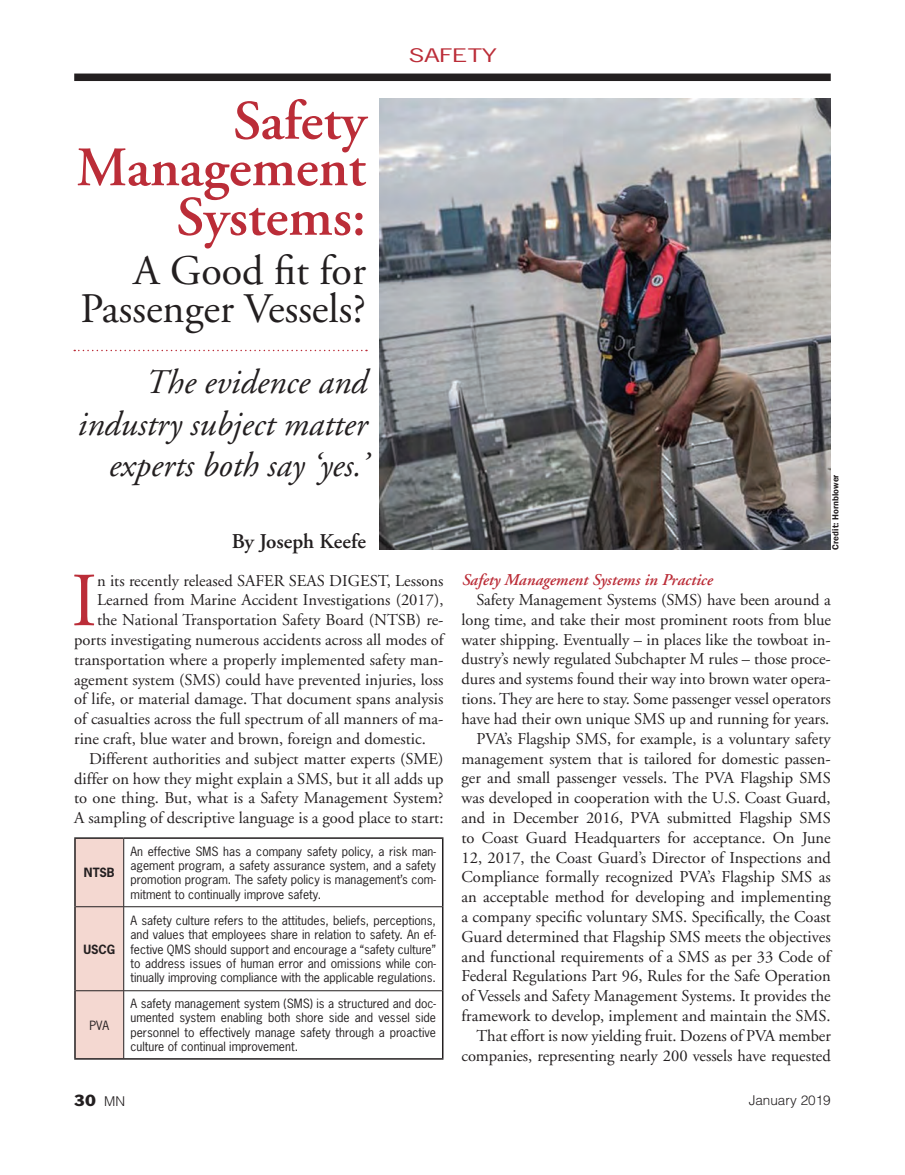
<style>
.page{position:relative;width:905px;height:1175px;background:#fff}
.page>*{position:absolute;margin:0;border:0;box-sizing:border-box;transform-origin:0 0}
.t1{font:76.2px "Adobe Garamond";color:#bb2d38}
.t2{font:600 55.5px/48px "Adobe Garamond";color:#bb2d38;text-align:right}
.t3{font:42px/37.5px "Adobe Garamond";color:#231f20;text-align:right}
.t4{font:italic 34.5px/41.4px "Adobe Garamond";color:#231f20;text-align:right}
.t5{font:600 21px "Adobe Garamond";color:#231f20}
.t6{font:17.55px "News Gothic";color:#bb2d38;scale:1.54 1}
.t7{font:16.5px "Adobe Garamond";color:#231f20}
.t8{font:italic 600 16.5px "Adobe Garamond";color:#bb2d38}
.t9{font:15px "Franklin Gothic";color:#231f20}
.t10{font:300 13.5px "Helvetica";color:#231f20}
.t11{font:12px/14.4px "News Gothic";color:#231f20;text-align:justify}
.t12{font:700 12px "News Gothic";color:#231f20}
.t13{font:600 9px "Franklin Gothic";letter-spacing:.01em;color:#231f20}
.s1{font-family:"Helvetica";font-weight:300;font-size:13.5px}
</style>
<div class="page">
<div style="left:74px;top:74px;width:756px;height:7px;background:#231f20"></div>
<img style="left:379px;top:98px;width:451px;height:451px">
<svg style="left:74px;top:350px;width:293px;height:1px"></svg>
<div style="left:75px;top:838px;width:49px;height:220px;background:#f4d8d1"></div>
<hr style="left:123px;top:839px;width:1px;height:67px;background:#231f20">
<hr style="left:76px;top:906px;width:366px;height:1px;background:#231f20">
<hr style="left:123px;top:907px;width:1px;height:83px;background:#231f20">
<hr style="left:76px;top:990px;width:366px;height:1px;background:#231f20">
<hr style="left:123px;top:991px;width:1px;height:67px;background:#231f20">
<hr style="left:74px;top:837px;width:50px;height:1px;background:#231f20">
<hr style="left:74px;top:839px;width:2px;height:67px;background:#231f20">
<hr style="left:124px;top:837px;width:319px;height:1px;background:#231f20">
<hr style="left:442px;top:839px;width:1px;height:67px;background:#231f20">
<hr style="left:74px;top:906px;width:2px;height:84px;background:#231f20">
<hr style="left:442px;top:906px;width:1px;height:84px;background:#231f20">
<hr style="left:74px;top:990px;width:2px;height:68px;background:#231f20">
<hr style="left:442px;top:990px;width:1px;height:68px;background:#231f20">
<hr style="left:74px;top:1058px;width:369px;height:1px;background:#231f20">
<p class="t2" style="left:76px;top:102px;width:291px">Safety<br>Management<br>Systems:</p>
<p class="t3" style="left:81px;top:256px;width:287px">A Good fit for<br>Passenger Vessels?</p>
<p class="t4" style="left:76px;top:365px;width:291px">The evidence and industry subject matter experts both say ‘yes.’</p>
<p class="t5" style="left:232px;top:533px;width:136px">By Joseph Keefe</p>
<p class="t6" style="left:408px;top:48px;width:59px">SAFETY</p>
<p class="t13" style="left:830px;top:549px;width:77px;rotate:-90deg">Credit: Hornblower</p>
<p class="t1" style="left:71px;top:570px;width:27px">I</p>
<p class="t7" style="left:97px;top:573px;width:348px">n its recently released SAFER SEAS DIGEST, Lessons</p>
<p class="t7" style="left:97px;top:593px;width:348px">Learned from Marine Accident Investigations (2017),</p>
<p class="t7" style="left:97px;top:613px;width:348px">the National Transportation Safety Board (NTSB) re-</p>
<p class="t7" style="left:74px;top:633px;width:371px">ports investigating numerous accidents across all modes of</p>
<p class="t7" style="left:74px;top:653px;width:371px">transportation where a properly implemented safety man-</p>
<p class="t7" style="left:74px;top:672px;width:371px">agement system (SMS) could have prevented injuries, loss</p>
<p class="t7" style="left:74px;top:692px;width:371px">of life, or material damage. That document spans analysis</p>
<p class="t7" style="left:74px;top:712px;width:371px">of casualties across the full spectrum of all manners of ma-</p>
<p class="t7" style="left:74px;top:732px;width:353px">rine craft, blue water and brown, foreign and domestic.</p>
<p class="t7" style="left:89px;top:752px;width:356px">Different authorities and subject matter experts (SME)</p>
<p class="t7" style="left:74px;top:771px;width:371px">differ on how they might explain a SMS, but it all adds up</p>
<p class="t7" style="left:74px;top:791px;width:371px">to one thing. But, what is a Safety Management System?</p>
<p class="t7" style="left:74px;top:811px;width:371px">A sampling of descriptive language is a good place to start:</p>
<p class="t12" style="left:84px;top:868px;width:32px">NTSB</p>
<p class="t12" style="left:83px;top:944px;width:33px">USCG</p>
<p class="t11" style="left:90px;top:1018px;width:21px">PVA</p>
<p class="t11" style="left:130px;top:845px;width:307px">An effective SMS has a company safety policy, a risk man&shy;agement program, a safety assurance system, and a safety promotion program. The safety policy is management’s com&shy;mitment to continually improve safety.</p>
<p class="t11" style="left:130px;top:914px;width:307px">A safety culture refers to the attitudes, beliefs, perceptions, and values that employees share in relation to safety. An ef&shy;fective QMS should support and encourage a “safety culture” to address issues of human error and omissions while con&shy;tinually improving compliance with the applicable regulations.</p>
<p class="t11" style="left:130px;top:997px;width:307px">A safety management system (SMS) is a structured and doc&shy;umented system enabling both shore side and vessel side personnel to effectively manage safety through a proactive culture of continual improvement.</p>
<p class="t8" style="left:461px;top:573px;width:252px">Safety Management Systems in Practice</p>
<p class="t7" style="left:476px;top:593px;width:356px">Safety Management Systems (SMS) have been around a</p>
<p class="t7" style="left:461px;top:613px;width:371px">long time, and take their most prominent roots from blue</p>
<p class="t7" style="left:461px;top:633px;width:371px">water shipping. Eventually – in places like the towboat in-</p>
<p class="t7" style="left:461px;top:652px;width:371px">dustry’s newly regulated Subchapter M rules – those proce-</p>
<p class="t7" style="left:461px;top:672px;width:371px">dures and systems found their way into brown water opera-</p>
<p class="t7" style="left:461px;top:692px;width:371px">tions. They are here to stay. Some passenger vessel operators</p>
<p class="t7" style="left:461px;top:712px;width:369px">have had their own unique SMS up and running for years.</p>
<p class="t7" style="left:476px;top:732px;width:356px">PVA’s Flagship SMS, for example, is a voluntary safety</p>
<p class="t7" style="left:461px;top:751px;width:371px">management system that is tailored for domestic passen-</p>
<p class="t7" style="left:461px;top:771px;width:371px">ger and small passenger vessels. The PVA Flagship SMS</p>
<p class="t7" style="left:461px;top:791px;width:371px">was developed in cooperation with the U.S. Coast Guard,</p>
<p class="t7" style="left:461px;top:811px;width:371px">and in December 2016, PVA submitted Flagship SMS</p>
<p class="t7" style="left:461px;top:831px;width:371px">to Coast Guard Headquarters for acceptance. On June</p>
<p class="t7" style="left:461px;top:850px;width:371px">12, 2017, the Coast Guard’s Director of Inspections and</p>
<p class="t7" style="left:461px;top:870px;width:371px">Compliance formally recognized PVA’s Flagship SMS as</p>
<p class="t7" style="left:461px;top:890px;width:371px">an acceptable method for developing and implementing</p>
<p class="t7" style="left:461px;top:910px;width:371px">a company specific voluntary SMS. Specifically, the Coast</p>
<p class="t7" style="left:461px;top:930px;width:371px">Guard determined that Flagship SMS meets the objectives</p>
<p class="t7" style="left:461px;top:949px;width:371px">and functional requirements of a SMS as per 33 Code of</p>
<p class="t7" style="left:461px;top:969px;width:371px">Federal Regulations Part 96, Rules for the Safe Operation</p>
<p class="t7" style="left:461px;top:989px;width:371px">of Vessels and Safety Management Systems. It provides the</p>
<p class="t7" style="left:461px;top:1009px;width:371px">framework to develop, implement and maintain the SMS.</p>
<p class="t7" style="left:476px;top:1029px;width:356px">That effort is now yielding fruit. Dozens of PVA member</p>
<p class="t7" style="left:461px;top:1048px;width:371px">companies, representing nearly 200 vessels have requested</p>
<p class="t9" style="left:74px;top:1094px;width:52px">30 <span class="s1">MN</span></p>
<p class="t10" style="left:748px;top:1094px;width:84px">January 2019</p>
</div>
